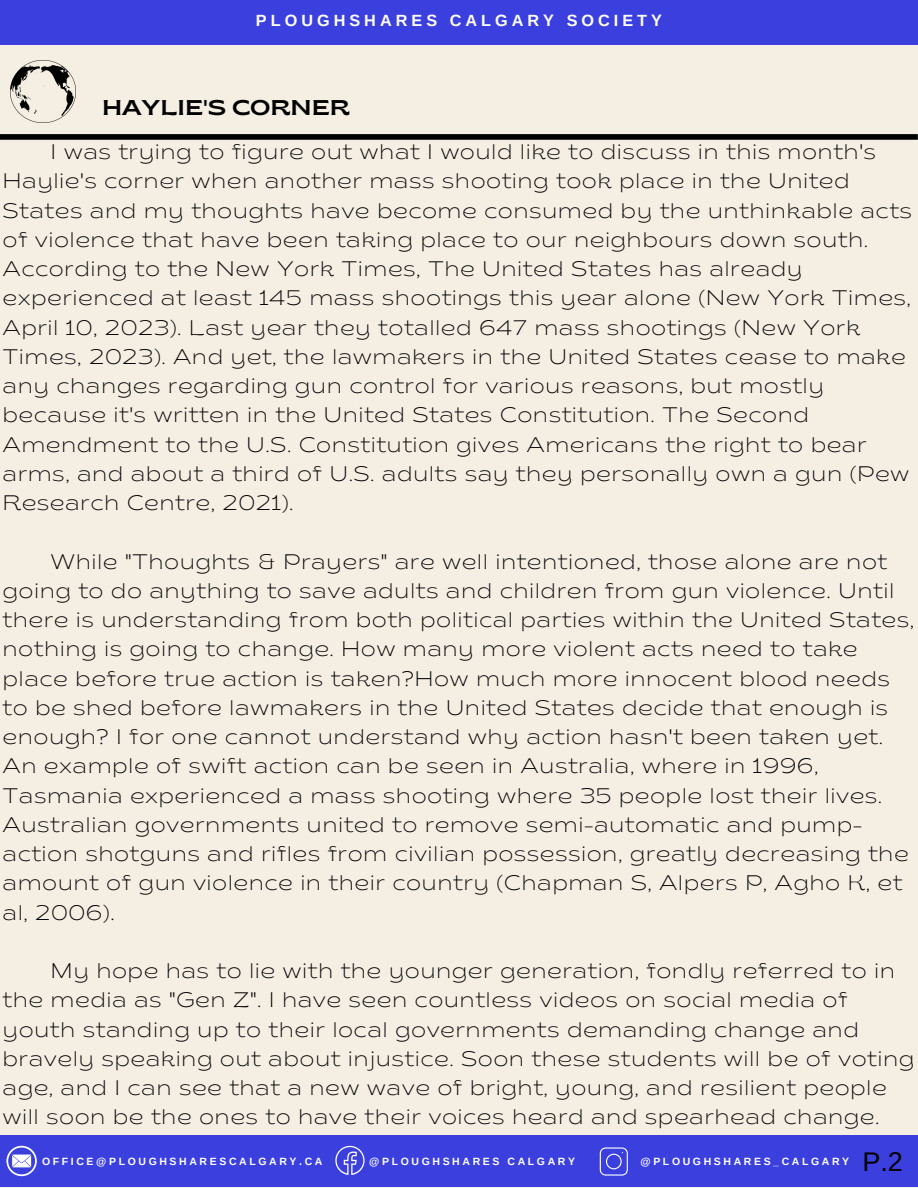
<style>
.page{position:relative;width:918px;height:1188px;background:#f4eee3}
.page>*{position:absolute;margin:0;border:0;box-sizing:border-box;transform-origin:0 0}
.t1{font:27px "Arimo";color:#000}
.t2{font:semi-expanded 21.3px "Brice";color:#000}
.t3{font:200 semi-expanded 21px/29.2px "Brice";letter-spacing:.02em;color:#000}
.t4{font:700 16.2px "Arimo";letter-spacing:.25em;color:#fff}
.t5{font:700 10.5px "Arimo";letter-spacing:.25em;color:#fff}
</style>
<div class="page">
<div style="left:0;top:0;width:918px;height:44px;background:#3a3fde"></div>
<div style="left:0;top:134px;width:918px;height:6px;background:#000"></div>
<div style="left:0;top:1136px;width:918px;height:51px;background:#3a3fde"></div>
<img style="left:10px;top:61px;width:65px;height:62px">
<svg style="left:6px;top:1146px;width:31px;height:30px"></svg>
<svg style="left:335px;top:1146px;width:30px;height:29px"></svg>
<svg style="left:600px;top:1147px;width:28px;height:29px"></svg>
<p class="t4" style="left:256px;top:11px;width:408px">PLOUGHSHARES CALGARY SOCIETY</p>
<p class="t2" style="left:102px;top:99px;width:249px">HAYLIE'S CORNER</p>
<p class="t3" style="left:3px;top:139px;width:911px;text-indent:48px">I was trying to figure out what I would like to discuss in this month's Haylie's corner when another mass shooting took place in the United States and my thoughts have become consumed by the unthinkable acts of violence that have been taking place to our neighbours down south.<br>According to the New York Times, The United States has already experienced at least 145 mass shootings this year alone (New York Times, April 10, 2023). Last year they totalled 647 mass shootings (New York Times, 2023). And yet, the lawmakers in the United States cease to make any changes regarding gun control for various reasons, but mostly because it's written in the United States Constitution. The Second Amendment to the U.S. Constitution gives Americans the right to bear arms, and about a third of U.S. adults say they personally own a gun (Pew Research Centre, 2021).</p>
<p class="t3" style="left:3px;top:549px;width:913px;text-indent:48px">While "Thoughts &amp; Prayers" are well intentioned, those alone are not going to do anything to save adults and children from gun violence. Until there is understanding from both political parties within the United States, nothing is going to change. How many more violent acts need to take place before true action is taken?How much more innocent blood needs to be shed before lawmakers in the United States decide that enough is enough? I for one cannot understand why action hasn't been taken yet.<br>An example of swift action can be seen in Australia, where in 1996, Tasmania experienced a mass shooting where 35 people lost their lives.<br>Australian governments united to remove semi-automatic and pump&shy;action shotguns and rifles from civilian possession, greatly decreasing the amount of gun violence in their country (Chapman S, Alpers P, Agho K, et al, 2006).</p>
<p class="t3" style="left:3px;top:958px;width:913px;text-indent:48px">My hope has to lie with the younger generation, fondly referred to in the media as "Gen Z". I have seen countless videos on social media of youth standing up to their local governments demanding change and bravely speaking out about injustice. Soon these students will be of voting age, and I can see that a new wave of bright, young, and resilient people will soon be the ones to have their voices heard and spearhead change.</p>
<p class="t5" style="left:42px;top:1155px;width:282px">OFFICE@PLOUGHSHARESCALGARY.CA</p>
<p class="t5" style="left:369px;top:1156px;width:207px">@PLOUGHSHARES CALGARY</p>
<p class="t5" style="left:641px;top:1155px;width:210px">@PLOUGHSHARES_CALGARY</p>
<p class="t1" style="left:862px;top:1146px;width:42px">P.2</p>
</div>
